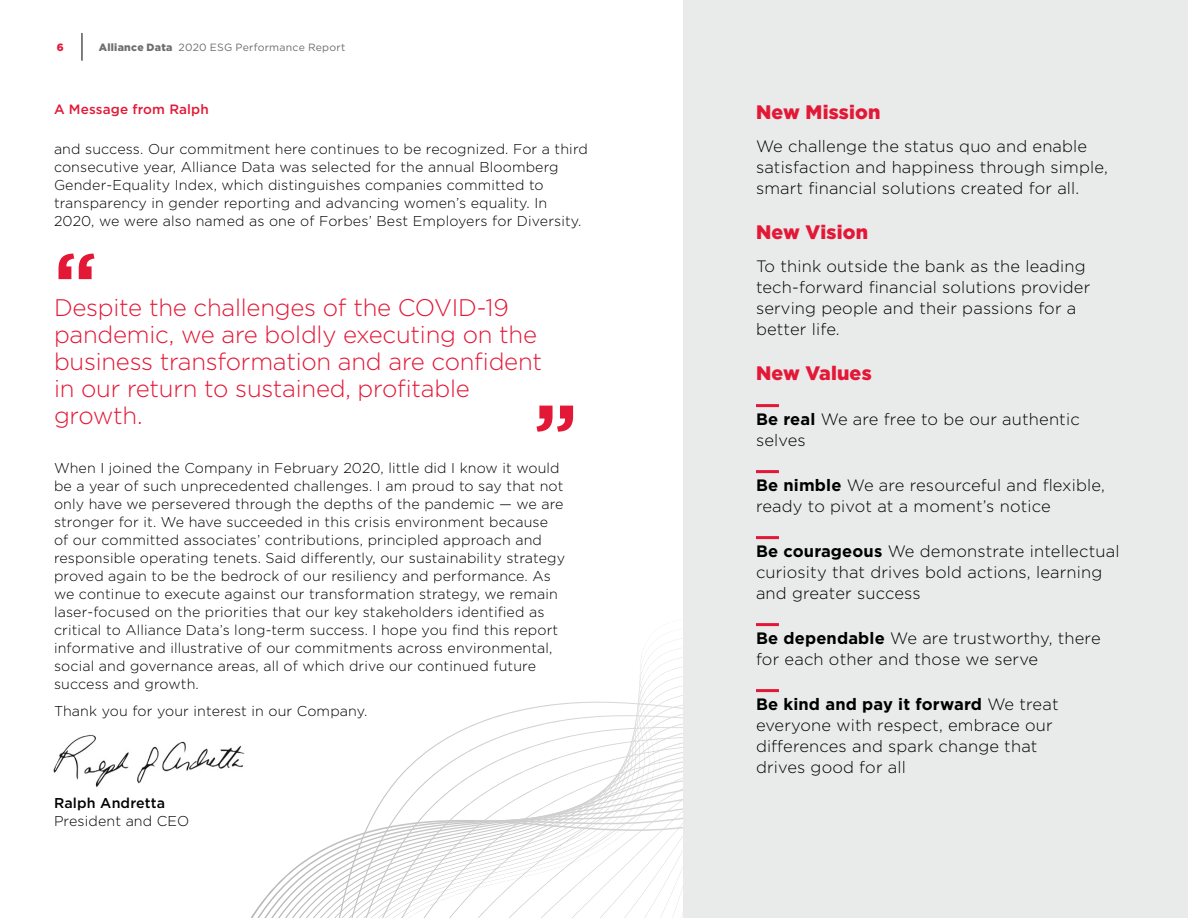
<style>
.page{position:relative;width:1188px;height:918px;background:#fff}
.page>*{position:absolute;margin:0;border:0;box-sizing:border-box;transform-origin:0 0}
.t1{font:700 81px "Gotham";color:#e31837}
.IBC___H1{font:700 79.5px "Gotham";color:#e31837}
.IBC___H1-2{font:300 24px/27px "Gotham";letter-spacing:-.01em;color:#e31837}
.Pillar_Name{font:900 19.5px "Gotham";letter-spacing:.01em;color:#e31837}
.Paragraph_Style_2{font:300 16.5px/21px "Gotham";letter-spacing:.01em;color:#000}
.Leadin_Body{font:300 16.5px/21px "Gotham";letter-spacing:.01em;color:#000}
.Body{font:300 14.25px/18px "Gotham";letter-spacing:.01em;color:#000}
.t2{font:500 13.5px "Gotham";letter-spacing:.01em;color:#e31837}
.t3{font:10.5px "Gotham";letter-spacing:.025em;color:#6d6e71}
.t4{font:900 10.5px "Gotham";color:#e31837}
.s1{font-weight:900}
.s2{font-weight:500}
.s3{font-weight:700}
</style>
<div class="page">
<svg style="left:82px;top:33px;width:1px;height:28px"></svg>
<svg style="left:251px;top:639px;width:432px;height:279px"></svg>
<div style="left:683px;top:0;width:505px;height:918px;background:#e9eaea"></div>
<img style="left:53px;top:734px;width:192px;height:53px">
<hr style="left:756px;top:404px;width:23px;height:3px;background:#e31837">
<hr style="left:756px;top:470px;width:23px;height:3px;background:#e31837">
<hr style="left:756px;top:536px;width:23px;height:3px;background:#e31837">
<hr style="left:756px;top:623px;width:23px;height:3px;background:#e31837">
<hr style="left:756px;top:689px;width:23px;height:3px;background:#e31837">
<p class="t4" style="left:57px;top:40px;width:8px">6</p>
<p class="t3" style="left:99px;top:41px;width:248px"><span class="s1">Alliance Data</span> 2020 ESG Performance Report</p>
<p class="t2" style="left:54px;top:101px;width:156px">A Message from Ralph</p>
<p class="Body" style="left:54px;top:139px;width:535px">and success. Our commitment here continues to be recognized. For a third consecutive year, Alliance Data was selected for the annual Bloomberg Gender-Equality Index, which distinguishes companies committed to transparency in gender reporting and advancing women’s equality. In 2020, we were also named as one of Forbes’ Best Employers for Diversity.</p>
<p class="IBC___H1" style="left:54px;top:229px;width:44px">“</p>
<p class="IBC___H1-2" style="left:54px;top:293px;width:490px">Despite the challenges of the COVID-19 pandemic, we are boldly executing on the business transformation and are confident in our return to sustained, profitable growth.</p>
<p class="Body" style="left:54px;top:459px;width:513px">When I joined the Company in February 2020, little did I know it would be a year of such unprecedented challenges. I am proud to say that not only have we persevered through the depths of the pandemic — we are stronger for it. We have succeeded in this crisis environment because of our committed associates’ contributions, principled approach and responsible operating tenets. Said differently, our sustainability strategy proved again to be the bedrock of our resiliency and performance. As we continue to execute against our transformation strategy, we remain laser-focused on the priorities that our key stakeholders identified as critical to Alliance Data’s long-term success. I hope you find this report informative and illustrative of our commitments across environmental, social and governance areas, all of which drive our continued future success and growth.</p>
<p class="Body" style="left:54px;top:702px;width:315px">Thank you for your interest in our Company.</p>
<h1 class="t1" style="left:534px;top:380px;width:45px">”</h1>
<p class="Body" style="left:54px;top:793px;width:137px"><span class="s2">Ralph Andretta<br></span>President and CEO</p>
<p class="Pillar_Name" style="left:756px;top:99px;width:126px">New Mission</p>
<p class="Leadin_Body" style="left:756px;top:135px;width:353px">We challenge the status quo and enable satisfaction and happiness through simple, smart financial solutions created for all.</p>
<p class="Pillar_Name" style="left:756px;top:219px;width:114px">New Vision</p>
<p class="Leadin_Body" style="left:756px;top:255px;width:336px">To think outside the bank as the leading tech-forward financial solutions provider serving people and their passions for a better life.</p>
<p class="Pillar_Name" style="left:756px;top:360px;width:117px">New Values</p>
<p class="Paragraph_Style_2" style="left:756px;top:408px;width:325px"><span class="s3">Be real</span> We are free to be our authentic selves</p>
<p class="Paragraph_Style_2" style="left:756px;top:474px;width:350px"><span class="s3">Be nimble</span> We are resourceful and flexible, ready to pivot at a moment’s notice</p>
<p class="Paragraph_Style_2" style="left:756px;top:540px;width:365px"><span class="s3">Be courageous</span> We demonstrate intellectual curiosity that drives bold actions, learning and greater success</p>
<p class="Paragraph_Style_2" style="left:756px;top:627px;width:346px"><span class="s3">Be dependable</span> We are trustworthy, there for each other and those we serve</p>
<p class="Paragraph_Style_2" style="left:756px;top:693px;width:304px"><span class="s3">Be kind and pay it forward</span> We treat everyone with respect, embrace our differences and spark change that drives good for all</p>
</div>
